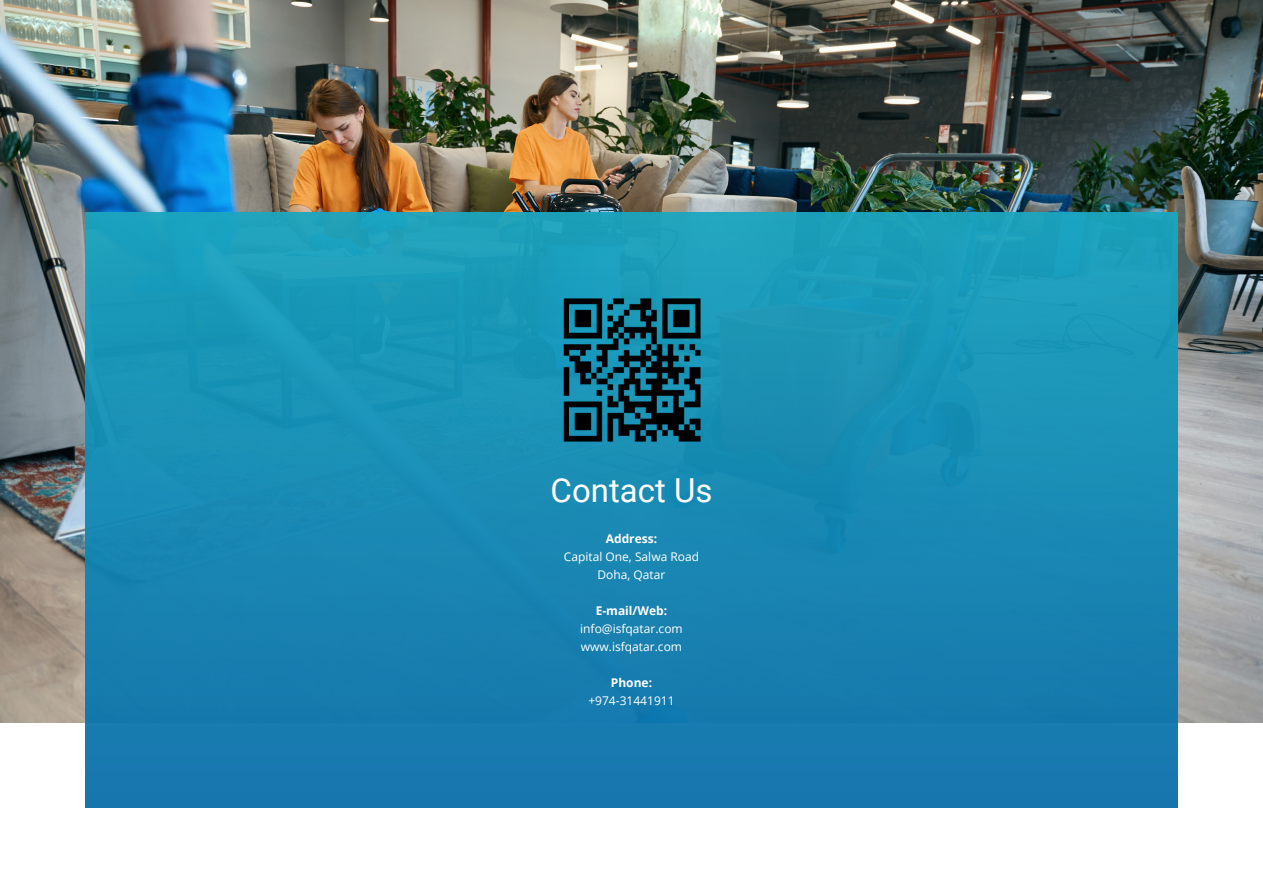
<style>
.page{position:relative;width:1263px;height:893px;background:#fff}
.page>*{position:absolute;margin:0;border:0;box-sizing:border-box;transform-origin:0 0}
.t1{font:33px "Roboto";color:#fff}
.t2{font:12px/18px "Open Sans";color:#fff;text-align:center}
.t3{font:700 12px "Open Sans";color:#fff}
</style>
<div class="page">
<img style="left:0;top:0;width:1263px;height:723px">
<div style="left:85px;top:213px;width:1093px;height:595px;background:linear-gradient(to bottom,#1ca1bb,#1673ac)"></div>
<img style="left:547px;top:278px;width:173px;height:178px">
<h1 class="t1" style="left:550px;top:467px;width:163px">Contact Us</h1>
<p class="t3" style="left:606px;top:531px;width:53px">Address:</p>
<p class="t2" style="left:564px;top:548px;width:137px">Capital One, Salwa Road<br>Doha, Qatar</p>
<p class="t3" style="left:596px;top:603px;width:73px">E-mail/Web:</p>
<p class="t2" style="left:580px;top:620px;width:104px;text-align:left">info@isfqatar.com www.isfqatar.com</p>
<p class="t3" style="left:611px;top:675px;width:43px">Phone:</p>
<p class="t2" style="left:588px;top:692px;width:88px">+974-31441911</p>
</div>
